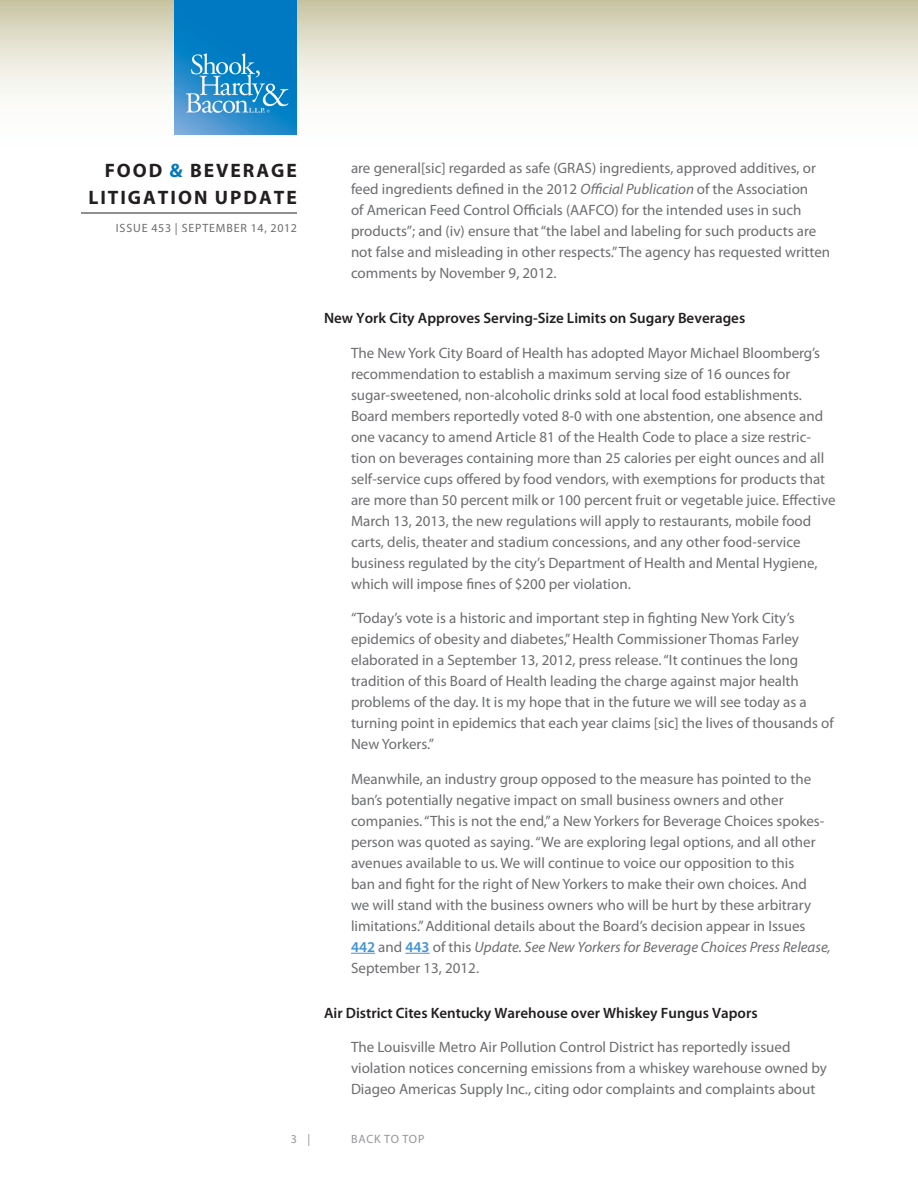
<style>
.page{position:relative;width:918px;height:1188px;background:#fff}
.page>*{position:absolute;margin:0;border:0;box-sizing:border-box;transform-origin:0 0}
.t1{font:700 19.5px/27px "Myriad Pro";letter-spacing:.1em;color:#231f20;text-align:right}
.Body{font:15px/21px "Myriad Pro";color:#6c6d70}
.Subhead{font:600 15px "Myriad Pro";color:#231f20}
.t2{font:12px "Myriad Pro";letter-spacing:.07em;color:#6c6d70}
.Body-2{font:12px "Myriad Pro";letter-spacing:.06em;color:#939598}
.s1{color:#0079c2}
.s2{font-style:italic}
.s3{font-weight:600;color:#4393cf}
</style>
<div class="page">
<svg style="left:0;top:0;width:918px;height:135px"></svg>
<hr style="left:81px;top:213px;width:216px;height:1px;background:#231f20">
<img style="left:175px;top:0;width:122px;height:135px">
<svg style="left:351px;top:953px;width:24px;height:1px"></svg>
<svg style="left:405px;top:953px;width:25px;height:1px"></svg>
<h1 class="t1" style="left:88px;top:156px;width:210px">FOOD <span class="s1">&amp;</span> BEVERAGE<br>LITIGATION UPDATE</h1>
<p class="t2" style="left:116px;top:221px;width:183px">ISSUE 453 | SEPTEMBER 14, 2012</p>
<p class="Body" style="left:351px;top:157px;width:481px">are general[sic] regarded as safe (GRAS) ingredients, approved additives, or feed ingredients defined in the 2012 <span class="s2">Official Publication</span> of the Association<br>of American Feed Control Officials (AAFCO) for the intended uses in such products”; and (iv) ensure that “the label and labeling for such products are not false and misleading in other respects.” The agency has requested written comments by November 9, 2012.</p>
<p class="Subhead" style="left:324px;top:309px;width:423px">New York City Approves Serving-Size Limits on Sugary Beverages</p>
<p class="Body" style="left:351px;top:342px;width:486px">The New York City Board of Health has adopted Mayor Michael Bloomberg’s recommendation to establish a maximum serving size of 16 ounces for sugar-sweetened, non-alcoholic drinks sold at local food establishments.<br>Board members reportedly voted 8-0 with one abstention, one absence and one vacancy to amend Article 81 of the Health Code to place a size restric&shy;tion on beverages containing more than 25 calories per eight ounces and all self-service cups offered by food vendors, with exemptions for products that are more than 50 percent milk or 100 percent fruit or vegetable juice. Effective March 13, 2013, the new regulations will apply to restaurants, mobile food carts, delis, theater and stadium concessions, and any other food-service business regulated by the city’s Department of Health and Mental Hygiene, which will impose fines of $200 per violation.</p>
<p class="Body" style="left:351px;top:607px;width:484px">“Today’s vote is a historic and important step in fighting New York City’s epidemics of obesity and diabetes,” Health Commissioner Thomas Farley elaborated in a September 13, 2012, press release. “It continues the long tradition of this Board of Health leading the charge against major health problems of the day. It is my hope that in the future we will see today as a turning point in epidemics that each year claims [sic] the lives of thousands of New Yorkers.”</p>
<p class="Body" style="left:351px;top:768px;width:481px">Meanwhile, an industry group opposed to the measure has pointed to the ban’s potentially negative impact on small business owners and other companies. “This is not the end,” a New Yorkers for Beverage Choices spokes&shy;person was quoted as saying. “We are exploring legal options, and all other avenues available to us. We will continue to voice our opposition to this<br>ban and fight for the right of New Yorkers to make their own choices. And<br>we will stand with the business owners who will be hurt by these arbitrary limitations.” Additional details about the Board’s decision appear in Issues <span class="s3">442</span> and <span class="s3">443</span> of this <span class="s2">Update. See New Yorkers for Beverage Choices Press Release, </span>September 13, 2012.</p>
<p class="Subhead" style="left:324px;top:1003px;width:435px">Air District Cites Kentucky Warehouse over Whiskey Fungus Vapors</p>
<p class="Body" style="left:351px;top:1036px;width:477px">The Louisville Metro Air Pollution Control District has reportedly issued violation notices concerning emissions from a whiskey warehouse owned by<br>Diageo Americas Supply Inc., citing odor complaints and complaints about</p>
<p class="Body-2" style="left:291px;top:1132px;width:21px">3 |</p>
<p class="Body-2" style="left:351px;top:1132px;width:75px">BACK TO TOP</p>
</div>
